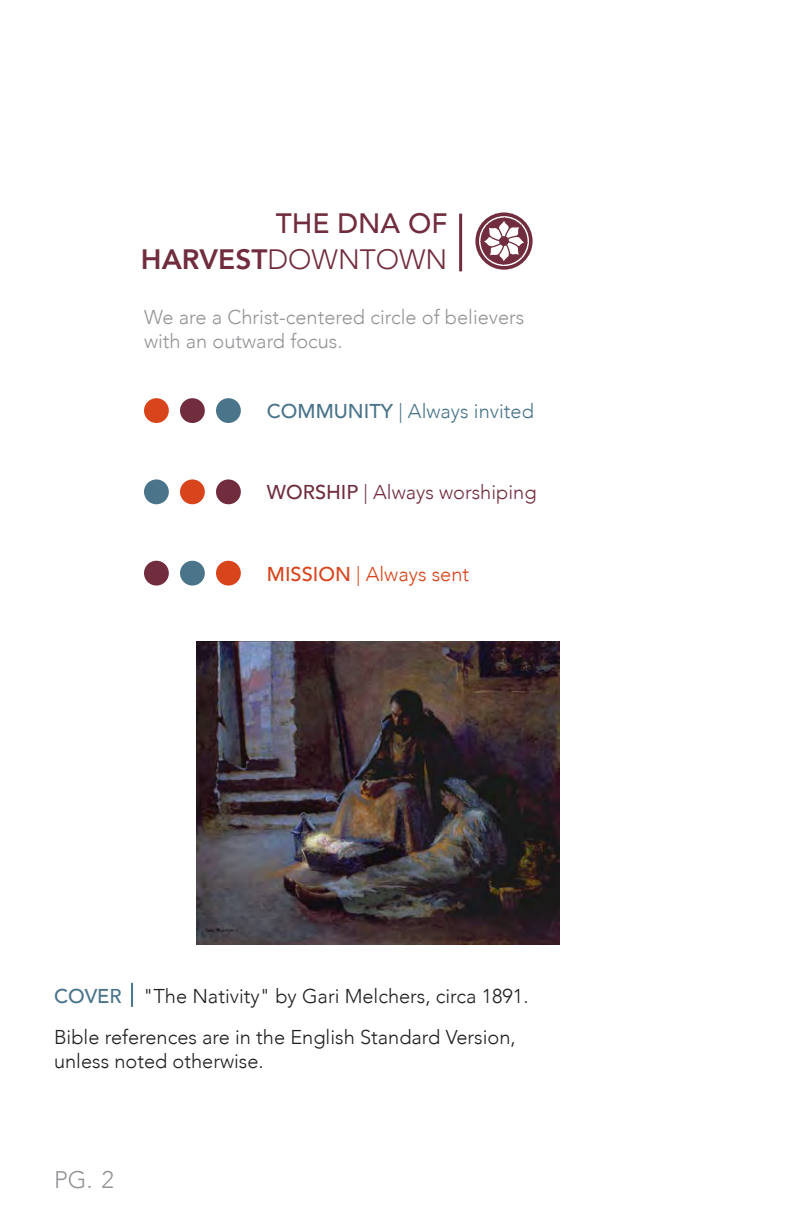
<style>
.page{position:relative;width:792px;height:1224px;background:#fff}
.page>*{position:absolute;margin:0;border:0;box-sizing:border-box;transform-origin:0 0}
.t1{font:500 28px/36px "Avenir";color:#712d3e;text-align:right}
.t2{font:300 24px "Avenir";color:#939598}
.Sign_Off{font:300 20px "Avenir";color:#231f20}
.Sign_Off-2{font:300 20px/24px "Avenir";color:#939598}
.t3{font:300 20px "Avenir";color:#712d3e}
.t4{font:300 20px "Avenir";color:#49748a}
.t5{font:300 20px "Avenir";color:#d8441c}
.Sign_Off-3{font:500 20px "Avenir";color:#49748a}
.s1{font-weight:800}
.s2{font-weight:300}
.s3{font-weight:500}
</style>
<div class="page">
<hr style="left:131px;top:983px;width:2px;height:24px;background:#49748a">
<hr style="left:459px;top:214px;width:3px;height:57px;background:#712d3e">
<svg style="left:475px;top:212px;width:58px;height:58px"></svg>
<svg style="left:479px;top:216px;width:50px;height:54px"></svg>
<div style="left:499px;top:236px;width:10px;height:10px;background:#712d3e;border-radius:50%"></div>
<div style="left:216px;top:398px;width:25px;height:25px;background:#49748a;border-radius:50%"></div>
<div style="left:216px;top:479px;width:25px;height:25px;background:#712d3e;border-radius:50%"></div>
<div style="left:216px;top:561px;width:25px;height:25px;background:#d8441c;border-radius:50%"></div>
<div style="left:180px;top:398px;width:25px;height:25px;background:#712d3e;border-radius:50%"></div>
<div style="left:180px;top:479px;width:25px;height:25px;background:#d8441c;border-radius:50%"></div>
<div style="left:180px;top:561px;width:25px;height:25px;background:#49748a;border-radius:50%"></div>
<div style="left:144px;top:398px;width:25px;height:25px;background:#d8441c;border-radius:50%"></div>
<div style="left:144px;top:479px;width:25px;height:25px;background:#49748a;border-radius:50%"></div>
<div style="left:144px;top:561px;width:25px;height:25px;background:#712d3e;border-radius:50%"></div>
<img style="left:197px;top:642px;width:362px;height:302px">
<p class="t1" style="left:141px;top:204px;width:308px">THE DNA OF<br><span class="s1">HARVEST</span><span class="s2">DOWNTOWN</span></p>
<p class="Sign_Off-2" style="left:144px;top:306px;width:382px">We are a Christ-centered circle of believers with an outward focus.</p>
<p class="t4" style="left:267px;top:399px;width:268px"><span class="s3">COMMUNITY</span> | Always invited</p>
<p class="t3" style="left:267px;top:481px;width:271px"><span class="s3">WORSHIP</span> | Always worshiping</p>
<p class="t5" style="left:267px;top:562px;width:204px"><span class="s3">MISSION</span> | Always sent</p>
<p class="Sign_Off-3" style="left:54px;top:979px;width:69px">COVER</p>
<p class="Sign_Off" style="left:143px;top:984px;width:387px">"The Nativity" by Gari Melchers, circa 1891.</p>
<p class="Sign_Off" style="left:54px;top:1025px;width:463px">Bible references are in the English Standard Version,</p>
<p class="Sign_Off" style="left:54px;top:1049px;width:211px">unless noted otherwise.</p>
<p class="t2" style="left:54px;top:1166px;width:61px">PG. 2</p>
</div>
